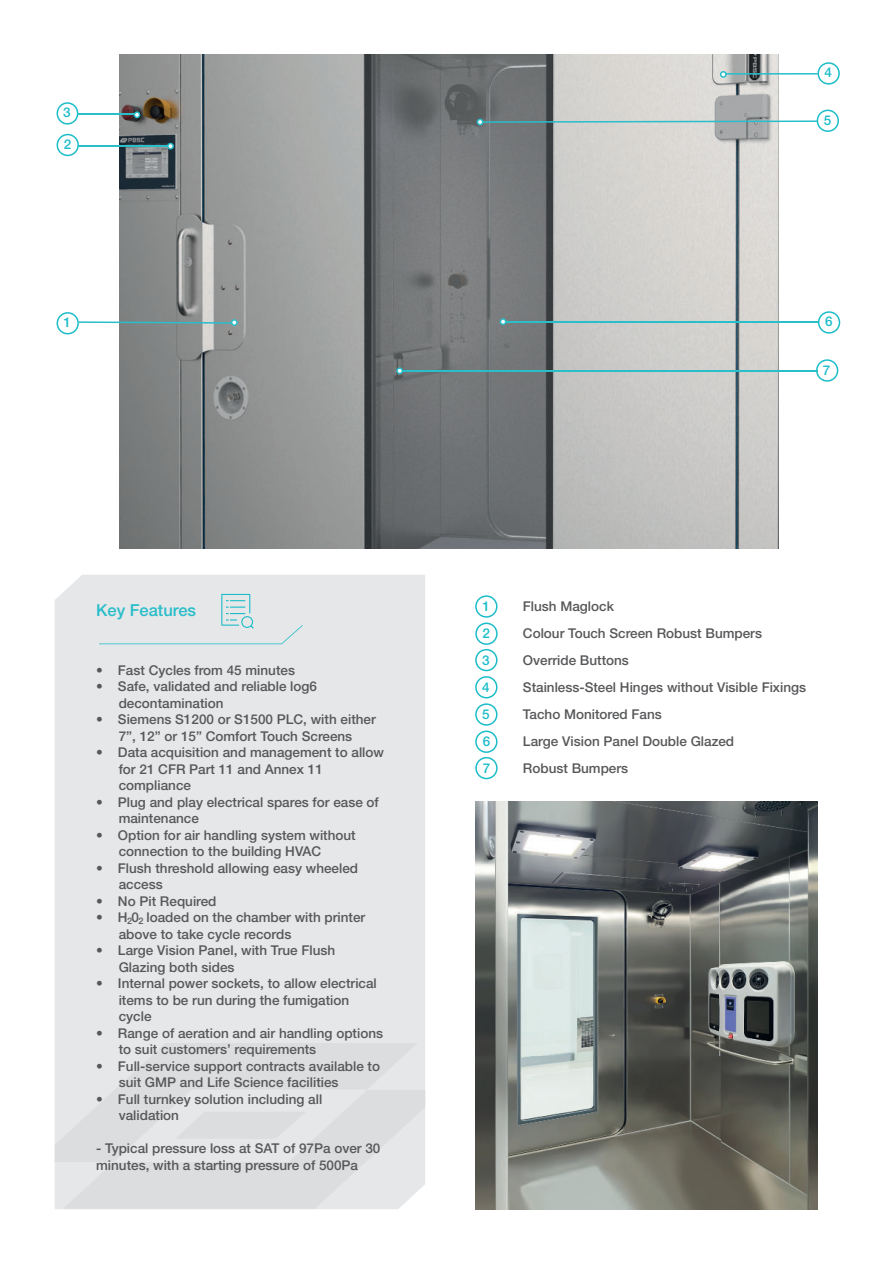
<style>
.page{position:relative;width:893px;height:1263px;background:#fff}
.page>*{position:absolute;margin:0;border:0;box-sizing:border-box;transform-origin:0 0}
.t1{font:500 16.5px "Helvetica Neue";color:#28beca}
.t2{font:500 13.5px/16.5px "Helvetica Neue";color:#57585a}
.t3{font:500 13.5px/27px "Helvetica Neue";color:#1cbdc9;text-align:justify}
.t4{font:500 9px "Helvetica Neue";color:#57585a}
</style>
<div class="page">
<img style="left:119px;top:54px;width:659px;height:495px">
<div style="left:55px;top:575px;width:370px;height:468px;background:#e6e7e9"></div>
<svg style="left:55px;top:1043px;width:370px;height:166px;background:#e0e1e3"></svg>
<div style="left:99px;top:594px;width:204px;height:50px;background:#e6e7e9"></div>
<svg style="left:57px;top:102px;width:21px;height:23px"></svg>
<svg style="left:817px;top:62px;width:23px;height:23px"></svg>
<svg style="left:57px;top:134px;width:22px;height:22px"></svg>
<svg style="left:816px;top:359px;width:22px;height:23px"></svg>
<hr style="left:77px;top:114px;width:60px;height:1px;background:#28beca">
<hr style="left:505px;top:321px;width:313px;height:2px;background:#28beca">
<hr style="left:78px;top:145px;width:93px;height:2px;background:#28beca">
<hr style="left:400px;top:370px;width:417px;height:2px;background:#28beca">
<svg style="left:134px;top:111px;width:6px;height:7px"></svg>
<svg style="left:167px;top:143px;width:7px;height:7px"></svg>
<svg style="left:500px;top:318px;width:6px;height:7px"></svg>
<svg style="left:57px;top:312px;width:181px;height:22px"></svg>
<svg style="left:396px;top:367px;width:7px;height:7px"></svg>
<hr style="left:725px;top:73px;width:93px;height:2px;background:#28beca">
<svg style="left:720px;top:71px;width:7px;height:7px"></svg>
<svg style="left:818px;top:311px;width:22px;height:23px"></svg>
<svg style="left:477px;top:110px;width:362px;height:22px;background:#b3bfbe"></svg>
<svg style="left:475px;top:595px;width:23px;height:184px"></svg>
<img style="left:475px;top:801px;width:343px;height:408px">
<p class="t3" style="left:63px;top:100px;width:9px">3</p>
<p class="t3" style="left:64px;top:132px;width:9px">2</p>
<p class="t3" style="left:63px;top:310px;width:9px">1</p>
<p class="t1" style="left:96px;top:604px;width:101px">Key Features</p>
<p class="t2" style="left:96px;top:661px;width:200px">• Fast Cycles from 45 minutes</p>
<p class="t2" style="left:119px;top:678px;width:200px;text-indent:-23px">• Safe, validated and reliable log6 decontamination</p>
<p class="t2" style="left:96px;top:711px;width:281px;text-align:center">• Siemens S1200 or S1500 PLC, with either<br>7”, 12” or 15” Comfort Touch Screens</p>
<p class="t2" style="left:119px;top:744px;width:267px;text-indent:-23px">• Data acquisition and management to allow for 21 CFR Part 11 and Annex 11 compliance</p>
<p class="t2" style="left:119px;top:793px;width:262px;text-indent:-23px">• Plug and play electrical spares for ease of maintenance</p>
<p class="t2" style="left:119px;top:826px;width:239px;text-indent:-23px">• Option for air handling system without connection to the building HVAC</p>
<p class="t2" style="left:119px;top:859px;width:241px;text-indent:-23px">• Flush threshold allowing easy wheeled access</p>
<p class="t2" style="left:96px;top:892px;width:122px">• No Pit Required</p>
<p class="t2" style="left:119px;top:909px;width:248px;text-indent:-23px">• H 0 loaded on the chamber with printer above to take cycle records</p>
<p class="t2" style="left:119px;top:942px;width:218px;text-indent:-23px">• Large Vision Panel, with True Flush<br>Glazing both sides</p>
<p class="t2" style="left:119px;top:975px;width:260px;text-indent:-23px">• Internal power sockets, to allow electrical items to be run during the fumigation cycle</p>
<p class="t2" style="left:119px;top:1024px;width:266px;text-indent:-23px">• Range of aeration and air handling options to suit customers’ requirements</p>
<p class="t2" style="left:119px;top:1057px;width:263px;text-indent:-23px">• Full-service support contracts available to suit GMP and Life Science facilities</p>
<p class="t2" style="left:119px;top:1090px;width:205px;text-indent:-23px">• Full turnkey solution including all validation</p>
<p class="t2" style="left:96px;top:1141px;width:286px">- Typical pressure loss at SAT of 97Pa over 30 minutes, with a starting pressure of 500Pa</p>
<p class="t4" style="left:127px;top:917px;width:18px">2 2</p>
<p class="t3" style="left:824px;top:60px;width:9px">4</p>
<p class="t3" style="left:824px;top:108px;width:9px">5</p>
<p class="t3" style="left:825px;top:309px;width:9px">6</p>
<p class="t3" style="left:823px;top:358px;width:9px">7</p>
<p class="t3" style="left:482px;top:594px;width:10px">1<br>2<br>3<br>4<br>5<br>6</p>
<p class="t3" style="left:483px;top:756px;width:9px">7</p>
<p class="t2" style="left:523px;top:594px;width:285px;line-height:27px">Flush Maglock<br>Colour Touch Screen Robust Bumpers<br>Override Buttons<br>Stainless-Steel Hinges without Visible Fixings<br>Tacho Monitored Fans<br>Large Vision Panel Double Glazed<br>Robust Bumpers</p>
</div>
